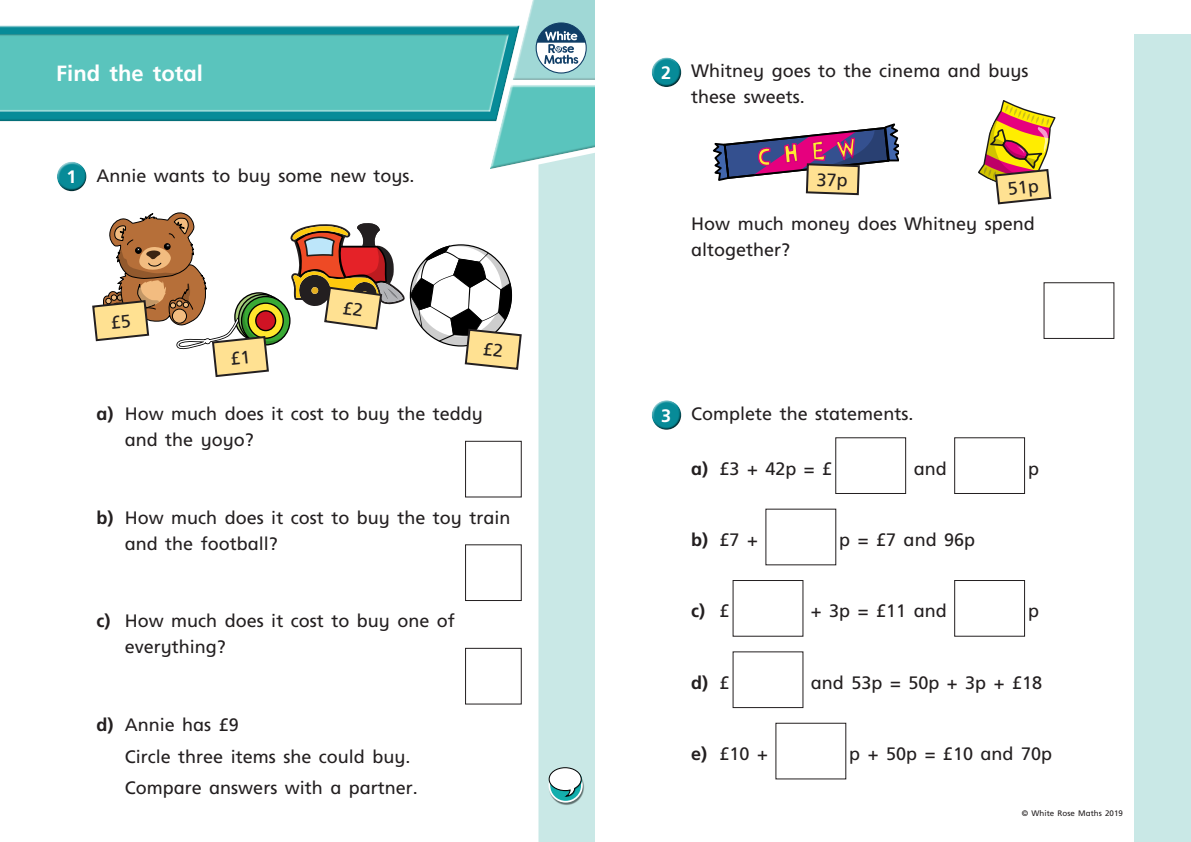
<style>
.page{position:relative;width:1191px;height:842px;background:#fff}
.page>*{position:absolute;margin:0;border:0;box-sizing:border-box;transform-origin:0 0}
.t1{font:700 22px "Frutiger Inf";color:#fff}
.Year_2_indented_text{font:18px/26px "Frutiger Inf";color:#231f20}
.Year_2_Rubric{font:18px/26px "Frutiger Inf";color:#231f20}
.Year_2_Body_Text{font:18px/26px "Frutiger Inf";color:#231f20}
.Year_2_indented_text-2{font:700 18px "Frutiger Inf";color:#231f20}
.Year_2_Rubric_Number{font:700 18px "Frutiger Inf";color:#fff}
.Year_2_Body_Text-2{font:8px "Frutiger Inf";color:#231f20}
.s1{font-weight:700}
.s2{font-weight:400}
</style>
<div class="page">
<div style="left:57px;top:166px;width:31px;height:26px;background:#231f20;opacity:.75"></div>
<div style="left:465px;top:441px;width:57px;height:56px;border:1px solid #231f20"></div>
<div style="left:465px;top:544px;width:57px;height:57px;border:1px solid #231f20"></div>
<div style="left:465px;top:648px;width:57px;height:56px;border:1px solid #231f20"></div>
<svg style="left:0;top:0;width:595px;height:169px"></svg>
<svg style="left:538px;top:144px;width:57px;height:698px;background:#c9e8e6"></svg>
<div style="left:1134px;top:34px;width:57px;height:808px;background:#c9e8e6"></div>
<div style="left:651px;top:57px;width:30px;height:23px;background:#fff;opacity:.75"></div>
<div style="left:651px;top:62px;width:31px;height:26px;background:#231f20;opacity:.75"></div>
<div style="left:1043px;top:282px;width:71px;height:57px;border:1px solid #231f20"></div>
<div style="left:651px;top:400px;width:30px;height:23px;background:#fff;opacity:.75"></div>
<div style="left:651px;top:405px;width:31px;height:26px;background:#231f20;opacity:.75"></div>
<div style="left:835px;top:437px;width:71px;height:57px;border:1px solid #231f20"></div>
<div style="left:954px;top:437px;width:71px;height:57px;border:1px solid #231f20"></div>
<div style="left:954px;top:580px;width:71px;height:57px;border:1px solid #231f20"></div>
<img style="left:548px;top:769px;width:37px;height:36px">
<svg style="left:549px;top:769px;width:33px;height:33px"></svg>
<div style="left:548px;top:768px;width:35px;height:34px;border:2px solid #fff;border-radius:50%"></div>
<svg style="left:549px;top:767px;width:33px;height:30px"></svg>
<svg style="left:92px;top:212px;width:430px;height:165px"></svg>
<svg style="left:978px;top:100px;width:78px;height:105px"></svg>
<svg style="left:713px;top:123px;width:186px;height:73px"></svg>
<p class="t1" style="left:56px;top:61px;width:148px">Find the total</p>
<p class="Year_2_Rubric_Number" style="left:661px;top:62px;width:12px">2</p>
<p class="Year_2_Rubric" style="left:691px;top:58px;width:339px">Whitney goes to the cinema and buys these sweets.</p>
<p class="Year_2_Rubric_Number" style="left:66px;top:167px;width:12px">1</p>
<p class="Year_2_Rubric" style="left:96px;top:162px;width:320px">Annie wants to buy some new toys.</p>
<p class="Year_2_indented_text" style="left:125px;top:401px;width:360px;text-indent:-28px"><span class="s1">a)</span> How much does it cost to buy the teddy and the yoyo?</p>
<p class="Year_2_indented_text" style="left:125px;top:504px;width:387px;text-indent:-28px"><span class="s1">b)</span> How much does it cost to buy the toy train and the football?</p>
<p class="Year_2_indented_text" style="left:125px;top:608px;width:332px;text-indent:-28px"><span class="s1">c)</span> How much does it cost to buy one of everything?</p>
<p class="Year_2_indented_text" style="left:96px;top:711px;width:144px"><span class="s1">d)</span> Annie has £9</p>
<p class="Year_2_indented_text" style="left:125px;top:743px;width:287px">Circle three items she could buy.</p>
<p class="Year_2_indented_text" style="left:125px;top:775px;width:295px">Compare answers with a partner.</p>
<p class="Year_2_Body_Text" style="left:691px;top:211px;width:345px">How much money does Whitney spend altogether?</p>
<p class="Year_2_Rubric_Number" style="left:661px;top:405px;width:12px">3</p>
<p class="Year_2_Rubric" style="left:691px;top:401px;width:224px">Complete the statements.</p>
<p class="Year_2_indented_text" style="left:691px;top:455px;width:143px"><span class="s1">a)</span> £3 + 42p = £</p>
<p class="Year_2_indented_text" style="left:913px;top:455px;width:34px">and</p>
<p class="Year_2_indented_text" style="left:1028px;top:455px;width:12px">p</p>
<p class="Year_2_indented_text" style="left:691px;top:526px;width:68px"><span class="s1">b)</span> £7 +</p>
<p class="Year_2_indented_text" style="left:839px;top:526px;width:137px">p = £7 and 96p</p>
<p class="Year_2_indented_text-2" style="left:691px;top:600px;width:40px">c) <span class="s2">£</span></p>
<p class="Year_2_indented_text" style="left:811px;top:598px;width:137px">+ 3p = £11 and</p>
<p class="Year_2_indented_text" style="left:1028px;top:598px;width:12px">p</p>
<p class="Year_2_indented_text-2" style="left:691px;top:672px;width:40px">d) <span class="s2">£</span></p>
<p class="Year_2_indented_text" style="left:811px;top:669px;width:232px">and 53p = 50p + 3p + £18</p>
<p class="Year_2_indented_text" style="left:691px;top:741px;width:78px"><span class="s1">e)</span> £10 +</p>
<p class="Year_2_indented_text" style="left:849px;top:741px;width:204px">p + 50p = £10 and 70p</p>
<p class="Year_2_Body_Text-2" style="left:1021px;top:809px;width:103px">© White Rose Maths 2019</p>
</div>
